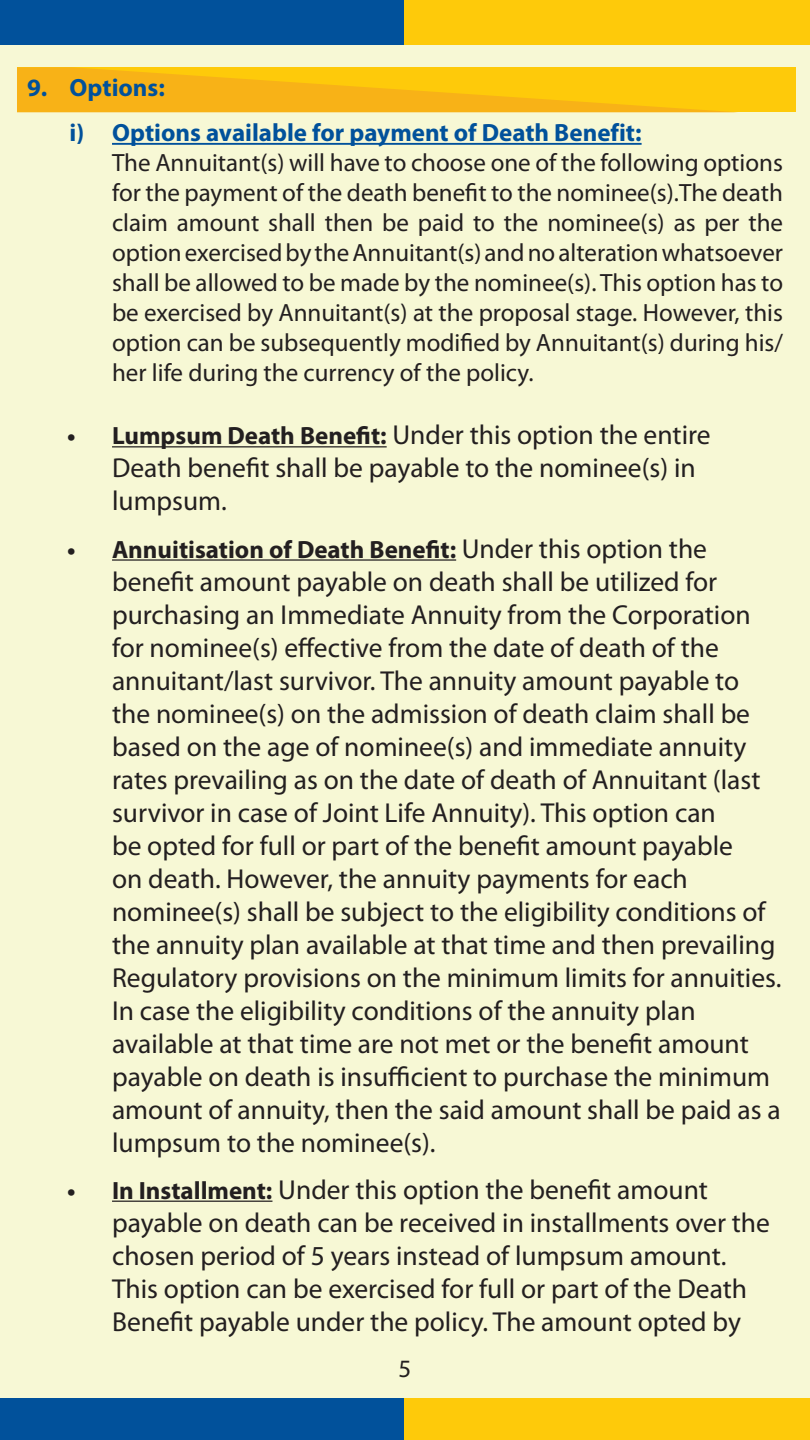
<style>
.page{position:relative;width:810px;height:1440px;background:#f7f8d5}
.page>*{position:absolute;margin:0;border:0;box-sizing:border-box;transform-origin:0 0}
.t1{font:27.5px/33px "Myriad Pro";color:#231f20}
.t2{font:25px/30px "Myriad Pro";color:#231f20;text-align:justify}
.t3{font:700 25px/45px "Myriad Pro";color:#01519b}
.t4{font:700 25px "Myriad Pro";color:#231f20}
.s1{font-weight:700;font-size:25px}
.s2{font-weight:400;font-size:27.5px}
</style>
<div class="page">
<div style="left:0;top:0;width:404px;height:45px;background:#01519b"></div>
<div style="left:404px;top:0;width:406px;height:45px;background:#feca0a"></div>
<div style="left:0;top:1399px;width:404px;height:41px;background:#01519b"></div>
<div style="left:404px;top:1398px;width:406px;height:42px;background:#feca0a"></div>
<div style="left:17px;top:67px;width:779px;height:45px;background:#feca0a"></div>
<svg style="left:17px;top:67px;width:711px;height:45px"></svg>
<hr style="left:112px;top:143px;width:530px;height:2px;background:#01519b">
<hr style="left:112px;top:446px;width:275px;height:1px;background:#231f20">
<hr style="left:112px;top:559px;width:344px;height:2px;background:#231f20">
<hr style="left:112px;top:1201px;width:160px;height:1px;background:#231f20">
<p class="t3" style="left:70px;top:66px;width:574px;text-indent:-43px">9. Options:<br>i) Options available for payment of Death Benefit:</p>
<p class="t2" style="left:112px;top:148px;width:673px">The Annuitant(s) will have to choose one of the following options for the payment of the death benefit to the nominee(s).The death claim amount shall then be paid to the nominee(s) as per the option exercised by the Annuitant(s) and no alteration whatsoever shall be allowed to be made by the nominee(s). This option has to be exercised by Annuitant(s) at the proposal stage. However, this option can be subsequently modified by Annuitant(s) during his/ her life during the currency of the policy.</p>
<p class="t1" style="left:112px;top:418px;width:600px;text-indent:-45px"><span class="s1">• Lumpsum Death Benefit:</span> Under this option the entire<br>Death benefit shall be payable to the nominee(s) in lumpsum.</p>
<p class="t4" style="left:67px;top:535px;width:642px">• Annuitisation of Death Benefit: <span class="s2">Under this option the</span></p>
<p class="t1" style="left:112px;top:564px;width:671px">benefit amount payable on death shall be utilized for purchasing an Immediate Annuity from the Corporation for nominee(s) effective from the date of death of the annuitant/last survivor. The annuity amount payable to the nominee(s) on the admission of death claim shall be based on the age of nominee(s) and immediate annuity rates prevailing as on the date of death of Annuitant (last survivor in case of Joint Life Annuity). This option can<br>be opted for full or part of the benefit amount payable<br>on death. However, the annuity payments for each nominee(s) shall be subject to the eligibility conditions of the annuity plan available at that time and then prevailing Regulatory provisions on the minimum limits for annuities.<br>In case the eligibility conditions of the annuity plan available at that time are not met or the benefit amount payable on death is insufficient to purchase the minimum amount of annuity, then the said amount shall be paid as a lumpsum to the nominee(s).</p>
<p class="t1" style="left:112px;top:1173px;width:659px;text-indent:-45px"><span class="s1">• In Installment:</span> Under this option the benefit amount payable on death can be received in installments over the chosen period of 5 years instead of lumpsum amount.<br>This option can be exercised for full or part of the Death Benefit payable under the policy. The amount opted by</p>
<p class="t2" style="left:399px;top:1353px;width:14px">5</p>
</div>
